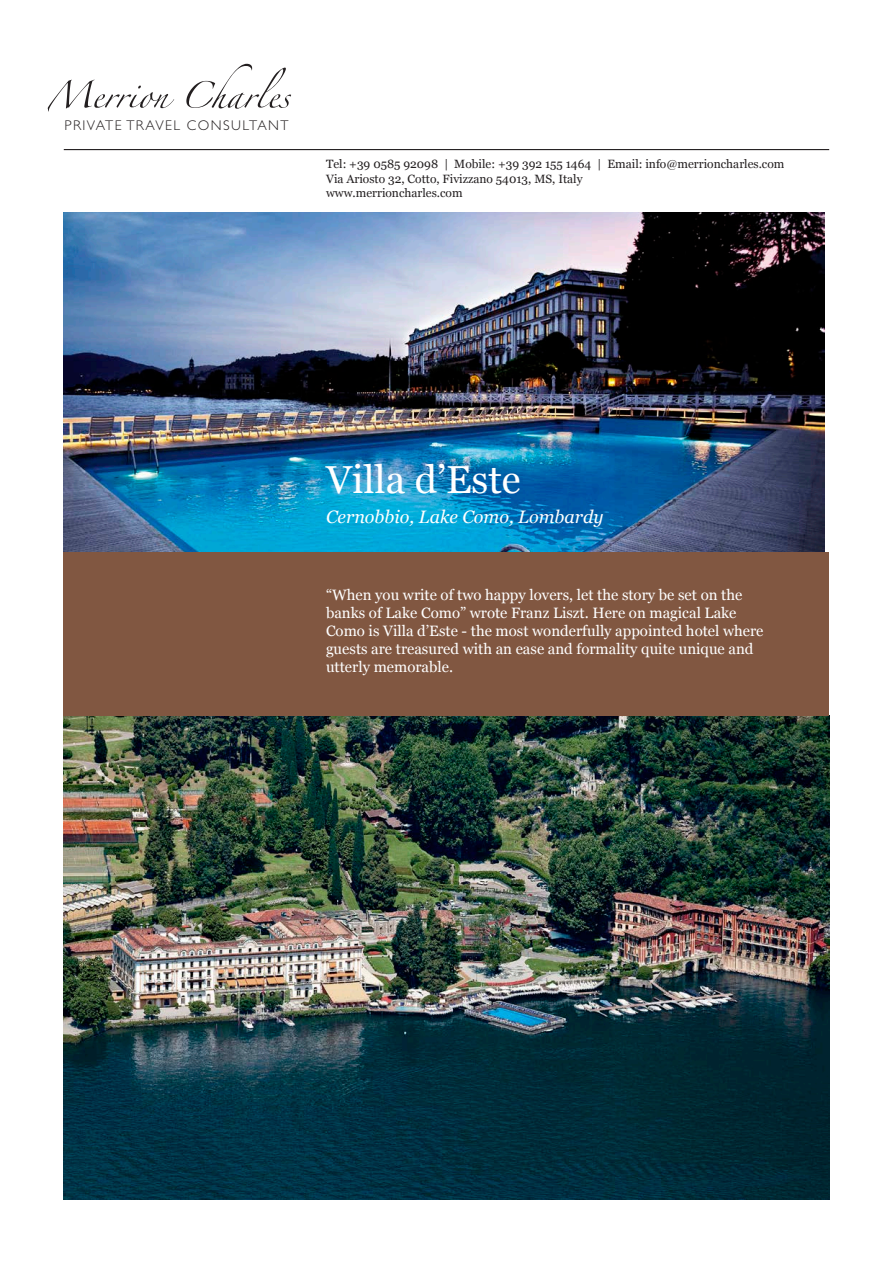
<style>
.page{position:relative;width:893px;height:1263px;background:#fff}
.page>*{position:absolute;margin:0;border:0;box-sizing:border-box;transform-origin:0 0}
.t1{font:39px "Georgia";color:#fff}
.t2{font:italic 18px "Georgia";color:#fff}
.Big_Paragraph{font:15px/18px "Georgia";color:#fff}
.t3{font:300 14.1px "Gill Sans";letter-spacing:.1em;color:#231f20}
.t4{font:12px/14.4px "Georgia";color:#231f20}
</style>
<div class="page">
<svg style="left:48px;top:80px;width:126px;height:32px"></svg>
<svg style="left:186px;top:64px;width:105px;height:45px"></svg>
<hr style="left:64px;top:149px;width:765px;height:1px;background:#231f20">
<img style="left:64px;top:716px;width:765px;height:483px">
<img style="left:64px;top:213px;width:761px;height:340px">
<div style="left:64px;top:553px;width:765px;height:163px;background:#815741"></div>
<p class="t3" style="left:64px;top:117px;width:226px">PRIVATE TRAVEL CONSULTANT</p>
<p class="t4" style="left:326px;top:156px;width:460px">Tel: +39 0585 92098 | Mobile: +39 392 155 1464 | Email: info@merrioncharles.com<br>Via Ariosto 32, Cotto, Fivizzano 54013, MS, Italy<br>www.merrioncharles.com</p>
<p class="t1" style="left:326px;top:451px;width:196px">Villa d’Este</p>
<p class="t2" style="left:326px;top:504px;width:279px">Cernobbio, Lake Como, Lombardy</p>
<p class="Big_Paragraph" style="left:326px;top:585px;width:439px">“When you write of two happy lovers, let the story be set on the banks of Lake Como” wrote Franz Liszt. Here on magical Lake Como is Villa d’Este - the most wonderfully appointed hotel where guests are treasured with an ease and formality quite unique and utterly memorable.</p>
</div>
